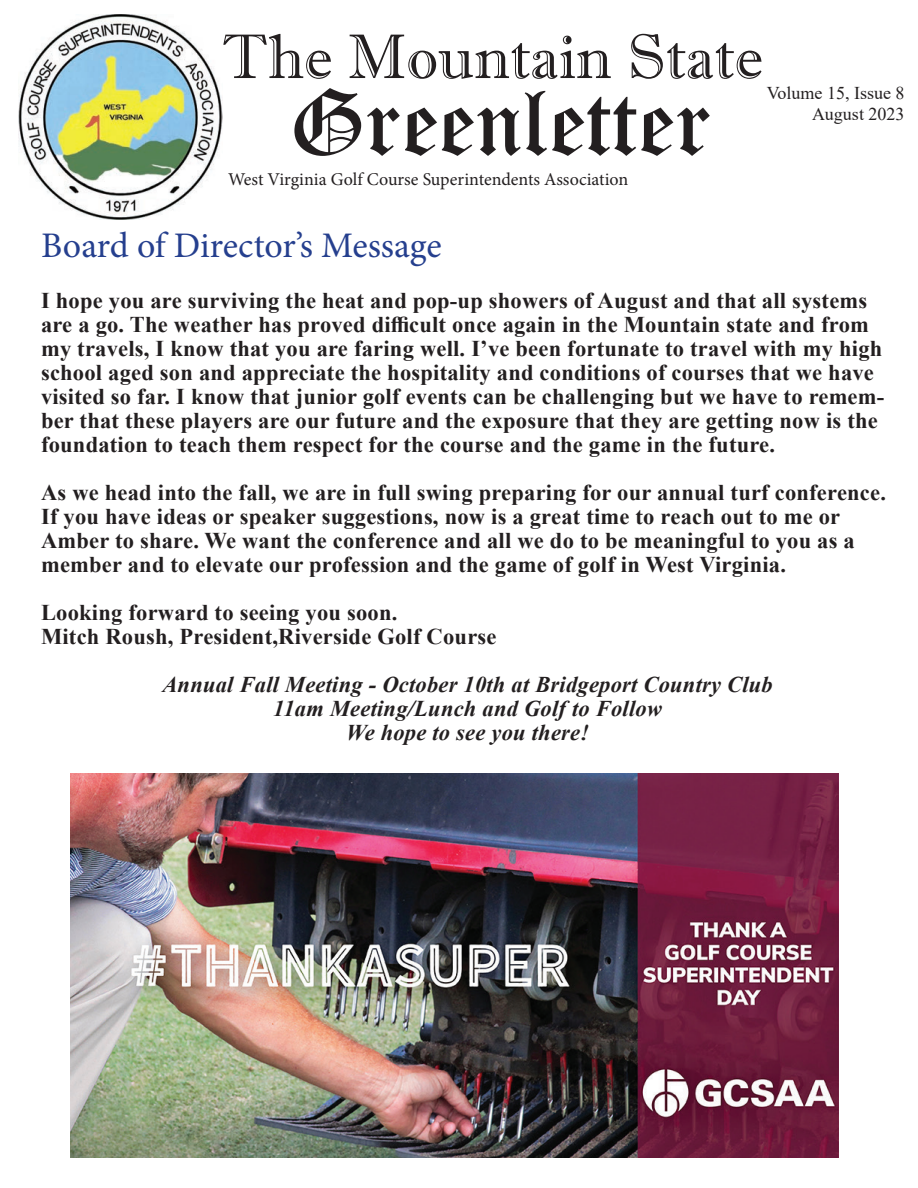
<style>
.page{position:relative;width:918px;height:1188px;background:#fff}
.page>*{position:absolute;margin:0;border:0;box-sizing:border-box;transform-origin:0 0}
.t1{font:93px "Old English Text";color:#231f20}
.t2{font:63px "Imprint MT Shadow";color:#231f20}
.t3{font:36px "Minion Pro";letter-spacing:-.005em;color:#253f8e}
.t4{font:700 22.5px/24px "Times New Roman";letter-spacing:.01em;color:#231f20}
.t5{font:italic 700 22.5px/24px "Times New Roman";letter-spacing:.01em;color:#231f20;text-align:center}
.t6{font:18px "Minion Pro";color:#231f20}
.t7{font:18px/21.6px "Times New Roman";color:#231f20;text-align:right}
</style>
<div class="page">
<img style="left:18px;top:14px;width:204px;height:206px">
<img style="left:71px;top:773px;width:768px;height:384px">
<h2 class="t2" style="left:222px;top:20px;width:542px">The Mountain State</h2>
<h1 class="t1" style="left:291px;top:63px;width:422px">Greenletter</h1>
<p class="t6" style="left:228px;top:168px;width:402px">West Virginia Golf Course Superintendents Association</p>
<p class="t7" style="left:767px;top:81px;width:139px">Volume 15, Issue 8<br>August 2023</p>
<h3 class="t3" style="left:41px;top:221px;width:402px">Board of Director’s Message</h3>
<p class="t4" style="left:41px;top:287px;width:845px">I hope you are surviving the heat and pop-up showers of August and that all systems are a go. The weather has proved difficult once again in the Mountain state and from my travels, I know that you are faring well. I’ve been fortunate to travel with my high school aged son and appreciate the hospitality and conditions of courses that we have visited so far. I know that junior golf events can be challenging but we have to remem&shy;ber that these players are our future and the exposure that they are getting now is the foundation to teach them respect for the course and the game in the future.</p>
<p class="t4" style="left:41px;top:479px;width:846px">As we head into the fall, we are in full swing preparing for our annual turf conference.<br>If you have ideas or speaker suggestions, now is a great time to reach out to me or Amber to share. We want the conference and all we do to be meaningful to you as a member and to elevate our profession and the game of golf in West Virginia.</p>
<p class="t4" style="left:41px;top:600px;width:457px">Looking forward to seeing you soon.<br>Mitch Roush, President,Riverside Golf Course</p>
<p class="t5" style="left:162px;top:672px;width:612px">Annual Fall Meeting - October 10th at Bridgeport Country Club<br>11am Meeting/Lunch and Golf to Follow<br>We hope to see you there!</p>
</div>
